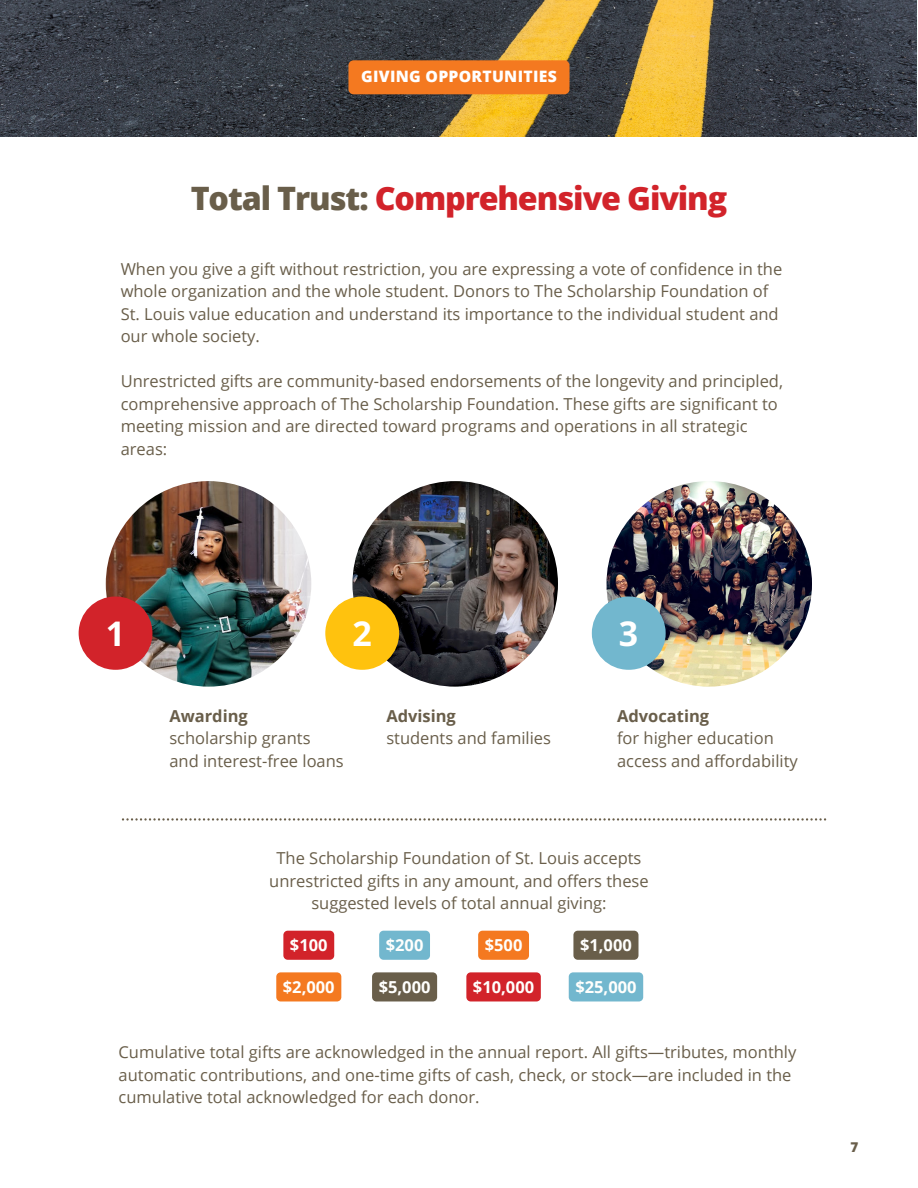
<style>
.page{position:relative;width:918px;height:1188px;background:#fff}
.page>*{position:absolute;margin:0;border:0;box-sizing:border-box;transform-origin:0 0}
.t1{font:700 33.9px "Open Sans";color:#fff}
.t2{font:800 32.25px "Open Sans";letter-spacing:-.035em;color:#d2232a}
.t3{font:16.5px/22.5px "Open Sans";color:#695e4a}
.t4{font:700 16.5px "Open Sans";color:#fffffd}
.t5{font:700 16.5px "Open Sans";color:#695e4a}
.t6{font:800 15.75px "Open Sans";letter-spacing:.02em;color:#fff}
.t7{font:800 13.5px "Open Sans";color:#695e4a}
.s1{color:#695e4a}
</style>
<div class="page">
<svg style="left:122px;top:818px;width:704px;height:3px"></svg>
<img style="left:106px;top:481px;width:205px;height:206px;border-radius:50%">
<img style="left:352px;top:481px;width:206px;height:206px;border-radius:50%">
<img style="left:606px;top:481px;width:206px;height:206px;border-radius:50%">
<img style="left:0;top:0;width:917px;height:136px">
<div style="left:283px;top:931px;width:51px;height:29px;background:#d2232a;border-radius:4px"></div>
<div style="left:79px;top:597px;width:73px;height:73px;background:#d2232a;border-radius:37px"></div>
<div style="left:325px;top:597px;width:74px;height:73px;background:#ffc20e;border-radius:37px"></div>
<div style="left:592px;top:597px;width:74px;height:73px;background:#72b7ce;border-radius:37px"></div>
<div style="left:379px;top:931px;width:51px;height:29px;background:#72b7ce;border-radius:4px"></div>
<div style="left:478px;top:931px;width:51px;height:29px;background:#f47920;border-radius:4px"></div>
<div style="left:573px;top:931px;width:66px;height:29px;background:#695e4a"></div>
<div style="left:276px;top:972px;width:65px;height:29px;background:#f47920"></div>
<div style="left:372px;top:972px;width:65px;height:29px;background:#695e4a"></div>
<div style="left:466px;top:972px;width:75px;height:29px;background:#d2232a"></div>
<div style="left:569px;top:972px;width:74px;height:29px;background:#72b7ce"></div>
<div style="left:348px;top:60px;width:222px;height:34px;background:#f47920;border-radius:5px"></div>
<p class="t6" style="left:361px;top:66px;width:197px">GIVING OPPORTUNITIES</p>
<p class="t6" style="left:361px;top:72px;width:197px">GIVING OPPORTUNITIES</p>
<h2 class="t2" style="left:191px;top:175px;width:538px"><span class="s1">Total Trust:</span> Comprehensive Giving</h2>
<p class="t3" style="left:121px;top:257px;width:663px">When you give a gift without restriction, you are expressing a vote of confidence in the whole organization and the whole student. Donors to The Scholarship Foundation of St. Louis value education and understand its importance to the individual student and our whole society.</p>
<p class="t3" style="left:121px;top:369px;width:664px">Unrestricted gifts are community-based endorsements of the longevity and principled, comprehensive approach of The Scholarship Foundation. These gifts are significant to meeting mission and are directed toward programs and operations in all strategic areas:</p>
<h1 class="t1" style="left:106px;top:610px;width:21px">1</h1>
<h1 class="t1" style="left:352px;top:610px;width:21px">2</h1>
<h1 class="t1" style="left:619px;top:610px;width:21px">3</h1>
<p class="t5" style="left:169px;top:704px;width:80px">Awarding</p>
<p class="t3" style="left:169px;top:726px;width:176px">scholarship grants and interest-free loans</p>
<p class="t5" style="left:386px;top:704px;width:71px">Advising</p>
<p class="t3" style="left:386px;top:726px;width:166px">students and families</p>
<p class="t5" style="left:617px;top:704px;width:94px">Advocating</p>
<p class="t3" style="left:617px;top:726px;width:182px">for higher education access and affordability</p>
<p class="t3" style="left:269px;top:847px;width:381px;text-align:center">The Scholarship Foundation of St. Louis accepts unrestricted gifts in any amount, and offers these suggested levels of total annual giving:</p>
<p class="t4" style="left:290px;top:933px;width:39px">$100</p>
<p class="t4" style="left:386px;top:933px;width:39px">$200</p>
<p class="t4" style="left:485px;top:933px;width:39px">$500</p>
<p class="t4" style="left:580px;top:933px;width:53px">$1,000</p>
<p class="t4" style="left:283px;top:975px;width:53px">$2,000</p>
<p class="t4" style="left:379px;top:975px;width:53px">$5,000</p>
<p class="t4" style="left:473px;top:975px;width:63px">$10,000</p>
<p class="t4" style="left:575px;top:975px;width:63px">$25,000</p>
<p class="t3" style="left:119px;top:1040px;width:679px">Cumulative total gifts are acknowledged in the annual report. All gifts—tributes, monthly automatic contributions, and one-time gifts of cash, check, or stock—are included in the cumulative total acknowledged for each donor.</p>
<p class="t7" style="left:851px;top:1138px;width:9px">7</p>
</div>
